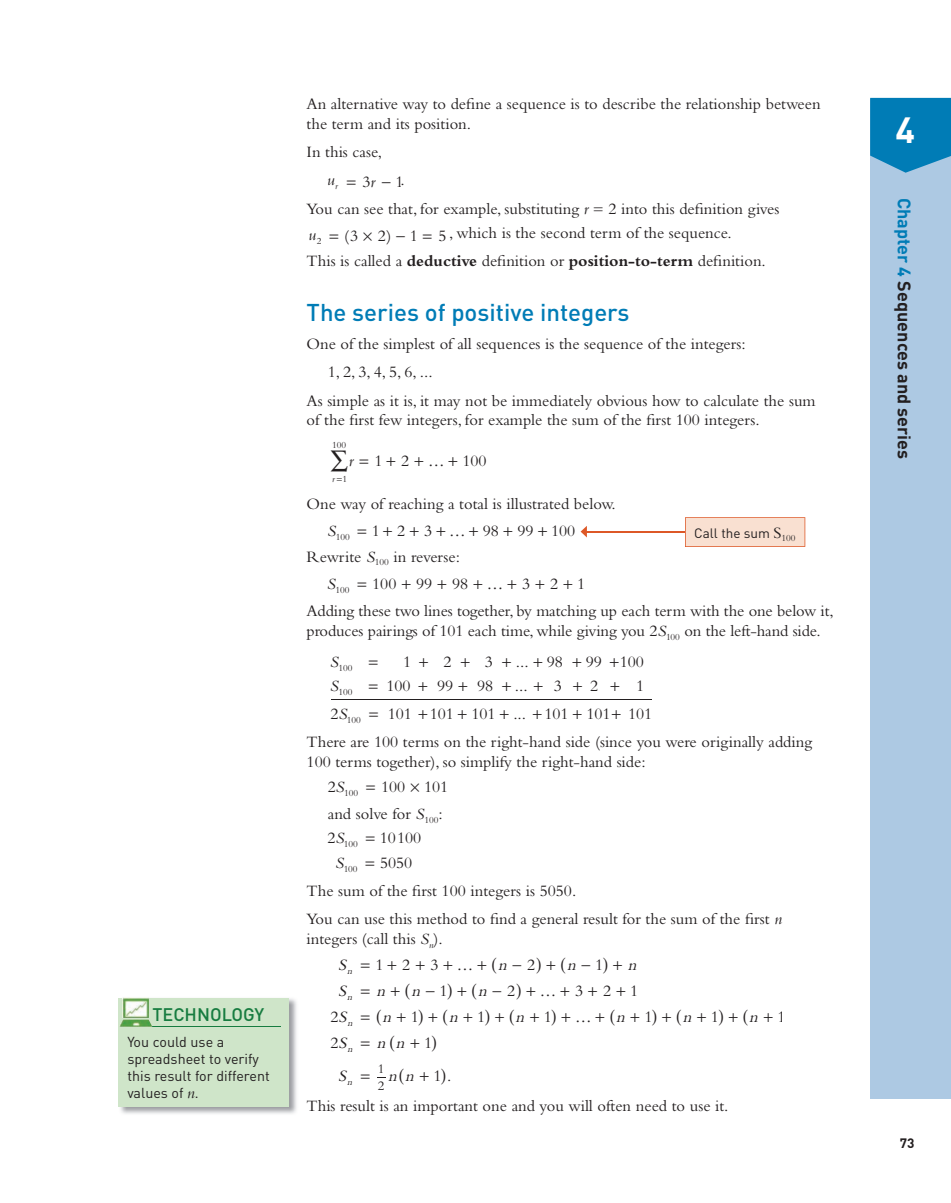
<style>
.page{position:relative;width:951px;height:1203px;background:#fff}
.page>*{position:absolute;margin:0;border:0;box-sizing:border-box;transform-origin:0 0}
.t1{font:700 36px "DIN";color:#fff}
.t2{font:500 24px "DIN";color:#007cb6}
.t3{font:700 18px "DIN";color:#231f20}
.t4{font:500 18px "DIN";color:#177c40}
.t5{font:16.5px/19.8px "Bembo Std";color:#231f20}
.t6{font:italic 16.5px "Bembo Std";color:#231f20}
.t7{font:italic 16.5px/24.8px "Bembo Std";color:#231f20}
.t8{font:14.25px/17.1px "DIN";color:#231f20}
.t9{font:13.5px "DIN";color:#231f20}
.t10{font:700 13.5px "DIN";color:#231f20}
.t11{font:13.5px/17.4px "Bembo Std";color:#231f20}
.t12{font:9.6px "Bembo Std";letter-spacing:-.005em;color:#231f20}
.t13{font:italic 9.6px "Bembo Std";color:#231f20}
.t14{font:italic 9.6px "Bembo Std";color:#231f20}
.s1{font-family:"Bembo Std";font-style:italic;font-size:16.5px}
.s2{font-style:italic}
.s3{font-weight:700}
.s4{font-style:normal}
.s5{font-family:"Bembo Std";font-size:16.5px}
.s6{color:#007cb6}
</style>
<div class="page">
<div style="left:870px;top:99px;width:81px;height:999px;background:#adc9e3"></div>
<svg style="left:870px;top:98px;width:81px;height:75px;background:#1485bb"></svg>
<hr style="left:331px;top:698px;width:321px;height:1px;background:#231f20">
<hr style="left:586px;top:531px;width:108px;height:1px;background:#dd5827">
<svg style="left:580px;top:526px;width:7px;height:11px"></svg>
<svg style="left:685px;top:517px;width:120px;height:30px;background:#f7d8c7"></svg>
<img style="left:118px;top:998px;width:179px;height:116px">
<div style="left:119px;top:997px;width:170px;height:109px;background:#cfe5c9"></div>
<hr style="left:152px;top:1026px;width:128px;height:1px;background:#177c40">
<img style="left:120px;top:1019px;width:32px;height:7px">
<img style="left:123px;top:997px;width:26px;height:20px">
<p class="t4" style="left:152px;top:1002px;width:114px">TECHNOLOGY</p>
<p class="t8" style="left:127px;top:1033px;width:144px">You could use a spreadsheet to verify this result for different values of <span class="s1">n</span>.</p>
<p class="t5" style="left:306px;top:94px;width:515px">An alternative way to define a sequence is to describe the relationship between the term and its position.</p>
<p class="t5" style="left:306px;top:142px;width:77px">In this case,</p>
<p class="t7" style="left:327px;top:167px;width:9px">u</p>
<p class="t5" style="left:362px;top:171px;width:43px">3<span class="s2">r</span> − 1</p>
<p class="t14" style="left:335px;top:181px;width:4px">r</p>
<p class="t5" style="left:306px;top:166px;width:474px;line-height:28.3px;text-indent:94px">.<br>You can see that, for example, substituting <span class="s2">r</span> = 2 into this definition gives</p>
<p class="t7" style="left:308px;top:222px;width:14px">u<sub>2</sub></p>
<p class="t5" style="left:306px;top:218px;width:461px;line-height:28.3px;text-align:center">(3 2) − 1 5 , which is the second term of the sequence.<br>This is called a <span class="s3">deductive</span> definition or <span class="s3">position-to-term</span> definition.</p>
<h2 class="t2" style="left:306px;top:296px;width:324px">The series of positive integers</h2>
<p class="t5" style="left:306px;top:333px;width:441px">One of the simplest of all sequences is the sequence of the integers:</p>
<p class="t5" style="left:328px;top:362px;width:106px">1, 2, 3, 4, 5, 6, ...</p>
<p class="t5" style="left:306px;top:390px;width:510px">As simple as it is, it may not be immediately obvious how to calculate the sum</p>
<p class="t5" style="left:306px;top:410px;width:454px">of the first few integers, for example the sum of the first 100 integers.</p>
<p class="t7" style="left:330px;top:448px;width:24px">∑r</p>
<p class="t5" style="left:374px;top:450px;width:36px">1 2</p>
<p class="t5" style="left:462px;top:450px;width:26px">100</p>
<p class="t14" style="left:332px;top:473px;width:17px">r <span class="s4">1</span></p>
<p class="t12" style="left:332px;top:439px;width:15px">100</p>
<p class="t5" style="left:306px;top:494px;width:311px">One way of reaching a total is illustrated below.</p>
<p class="t7" style="left:327px;top:518px;width:10px">S</p>
<p class="t5" style="left:372px;top:520px;width:62px">123</p>
<p class="t5" style="left:483px;top:520px;width:94px">98 99 100</p>
<p class="t12" style="left:336px;top:531px;width:15px">100</p>
<p class="t5" style="left:327px;top:542px;width:135px;line-height:27px;text-indent:-20px">Rewrite <span class="s2">S</span><sub>100</sub> in reverse:<br><span class="s2">S</span></p>
<p class="t9" style="left:694px;top:525px;width:103px">Call the sum <span class="s5">S</span><sub>100</sub></p>
<p class="t5" style="left:372px;top:573px;width:97px">100 99 98</p>
<p class="t5" style="left:522px;top:573px;width:65px">321</p>
<p class="t12" style="left:335px;top:584px;width:15px">100</p>
<p class="t5" style="left:306px;top:601px;width:528px">Adding these two lines together, by matching up each term with the one below it, produces pairings of 101 each time, while giving you 2<span class="s2">S</span><sub>100</sub> on the left-hand side.</p>
<p class="t7" style="left:330px;top:648px;width:10px">S<br>S</p>
<p class="t5" style="left:330px;top:703px;width:18px">2<span class="s2">S</span></p>
<p class="t5" style="left:403px;top:651px;width:10px">1</p>
<p class="t5" style="left:443px;top:651px;width:10px">2</p>
<p class="t5" style="left:485px;top:651px;width:10px">3</p>
<p class="t5" style="left:516px;top:651px;width:48px">... 98</p>
<p class="t5" style="left:586px;top:651px;width:60px">99 100</p>
<p class="t5" style="left:386px;top:676px;width:26px">100</p>
<p class="t5" style="left:437px;top:676px;width:18px">99</p>
<p class="t5" style="left:477px;top:676px;width:18px">98</p>
<p class="t5" style="left:515px;top:676px;width:14px">...</p>
<p class="t5" style="left:554px;top:676px;width:10px">3</p>
<p class="t5" style="left:590px;top:676px;width:10px">2</p>
<p class="t12" style="left:338px;top:662px;width:15px">100</p>
<p class="t12" style="left:338px;top:686px;width:15px">100</p>
<p class="t12" style="left:347px;top:714px;width:15px">100</p>
<p class="t5" style="left:306px;top:731px;width:507px">There are 100 terms on the right-hand side (since you were originally adding<br>100 terms together), so simplify the right-hand side:</p>
<p class="t5" style="left:328px;top:776px;width:18px">2<span class="s2">S</span></p>
<p class="t5" style="left:381px;top:776px;width:69px">100 101</p>
<p class="t12" style="left:344px;top:787px;width:15px">100</p>
<p class="t5" style="left:328px;top:804px;width:116px">and solve for <span class="s2">S</span><sub>100</sub>:</p>
<p class="t5" style="left:327px;top:827px;width:18px">2<span class="s2">S</span></p>
<p class="t7" style="left:335px;top:849px;width:10px">S</p>
<p class="t5" style="left:388px;top:672px;width:266px;line-height:27.9px;text-indent:248px">1<br>101 101 101 ... 101 101 101</p>
<p class="t5" style="left:380px;top:824px;width:43px;line-height:24.8px">10100<br>5050</p>
<p class="t12" style="left:344px;top:838px;width:15px">100</p>
<p class="t12" style="left:344px;top:863px;width:15px">100</p>
<p class="t5" style="left:306px;top:876px;width:477px;line-height:28.3px">The sum of the first 100 integers is 5050.<br>You can use this method to find a general result for the sum of the first <span class="s2">n</span></p>
<p class="t5" style="left:338px;top:926px;width:106px;line-height:25.3px;text-indent:-31px">integers (call this <span class="s2">S</span><sub>n</sub>).<br><span class="s2">S</span></p>
<p class="t5" style="left:375px;top:954px;width:65px">123</p>
<p class="t6" style="left:498px;top:954px;width:39px">n− <span class="s4">2</span></p>
<p class="t6" style="left:567px;top:954px;width:38px">n−<span class="s4">1</span></p>
<p class="t6" style="left:628px;top:954px;width:14px">n</p>
<p class="t13" style="left:347px;top:965px;width:9px">n</p>
<p class="t13" style="left:347px;top:991px;width:9px">n</p>
<p class="t13" style="left:347px;top:1017px;width:9px">n</p>
<p class="t13" style="left:347px;top:1043px;width:9px">n</p>
<p class="t13" style="left:347px;top:1076px;width:9px">n</p>
<p class="t5" style="left:306px;top:1095px;width:423px">This result is an important one and you will often need to use it.</p>
<p class="t6" style="left:338px;top:980px;width:14px">S</p>
<p class="t6" style="left:376px;top:980px;width:14px">n</p>
<p class="t6" style="left:411px;top:980px;width:38px">n−<span class="s4">1</span></p>
<p class="t6" style="left:478px;top:980px;width:39px">n− <span class="s4">2</span></p>
<p class="t5" style="left:330px;top:1006px;width:22px">2<span class="s2">S</span></p>
<p class="t6" style="left:382px;top:1007px;width:14px">n</p>
<p class="t6" style="left:449px;top:1007px;width:14px">n</p>
<p class="t6" style="left:515px;top:1007px;width:14px">n</p>
<p class="t6" style="left:616px;top:1007px;width:14px">n</p>
<p class="t6" style="left:682px;top:1007px;width:14px">n</p>
<p class="t6" style="left:749px;top:1007px;width:14px">n</p>
<p class="t5" style="left:330px;top:1032px;width:22px">2<span class="s2">S</span></p>
<p class="t6" style="left:377px;top:1033px;width:33px">n n</p>
<p class="t6" style="left:338px;top:1066px;width:14px">S</p>
<p class="t6" style="left:388px;top:1066px;width:31px">n n</p>
<p class="t5" style="left:575px;top:980px;width:65px">321</p>
<p class="t5" style="left:411px;top:1006px;width:10px">1</p>
<p class="t5" style="left:477px;top:1006px;width:10px">1</p>
<p class="t5" style="left:544px;top:1006px;width:10px">1</p>
<p class="t5" style="left:644px;top:1006px;width:10px">1</p>
<p class="t5" style="left:711px;top:1006px;width:10px">1</p>
<p class="t5" style="left:777px;top:1006px;width:10px">1</p>
<p class="t5" style="left:424px;top:1032px;width:10px">1</p>
<p class="t5" style="left:433px;top:1065px;width:19px">1 .</p>
<p class="t11" style="left:378px;top:1059px;width:8px">1<br>2</p>
<h1 class="t1" style="left:895px;top:106px;width:21px">4</h1>
<p class="t3" style="left:916px;top:198px;width:263px;rotate:90deg"><span class="s6">Chapter 4</span> Sequences and series</p>
<p class="t10" style="left:900px;top:1133px;width:16px">73</p>
</div>
